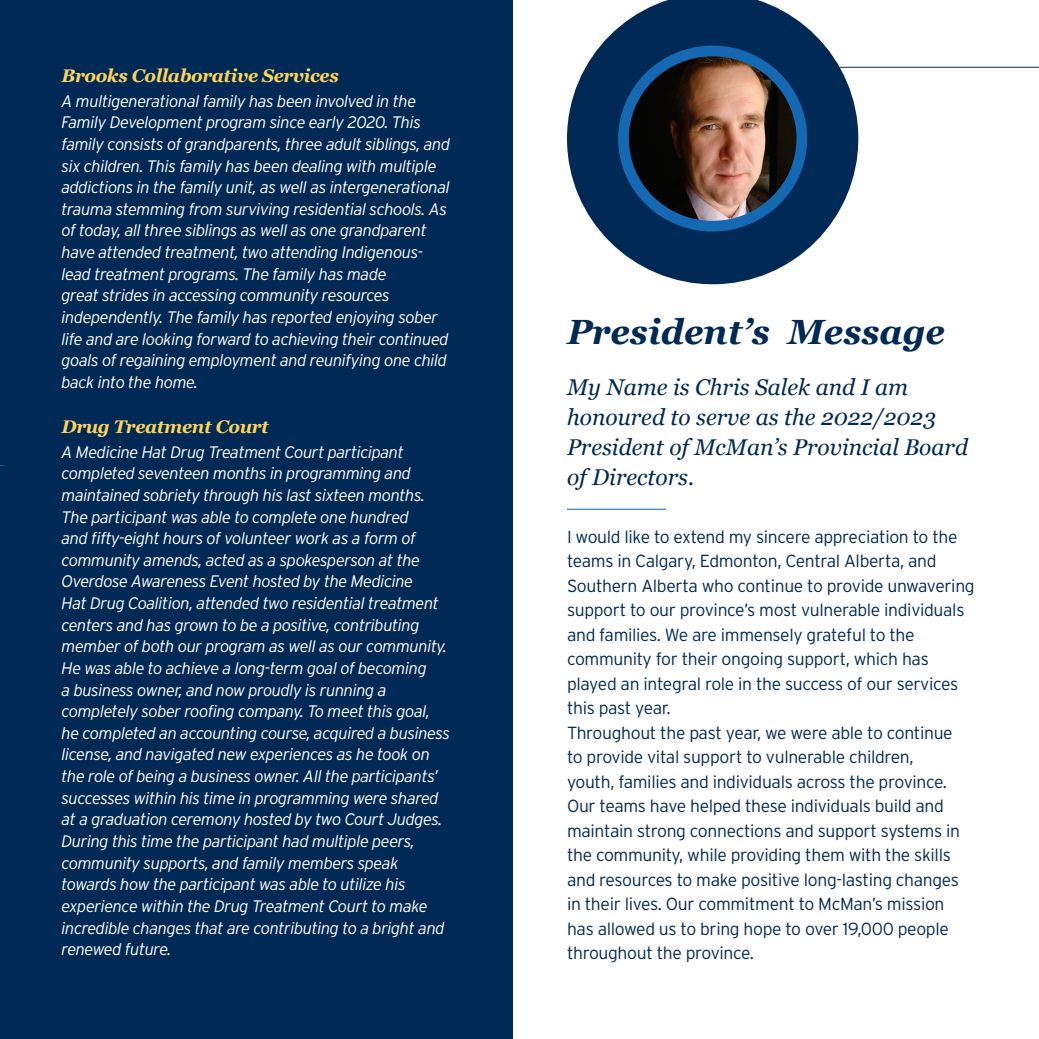
<style>
.page{position:relative;width:1039px;height:1039px;background:#fff}
.page>*{position:absolute;margin:0;border:0;box-sizing:border-box;transform-origin:0 0}
.t1{font:italic 700 35px "Georgia";color:#002a55}
.t2{font:italic 22.75px/29.8px "Georgia";color:#002a55}
.t3{font:italic 700 18.2px "Georgia";letter-spacing:-.02em;color:#fed356}
.t4{font:300 17.5px/24.5px "Interstate";letter-spacing:-.02em;color:#002a55}
.t5{font:italic 300 16.62px/21.5px "Interstate";letter-spacing:-.03em;color:#fff}
</style>
<div class="page">
<svg style="left:567px;top:1px;width:291px;height:283px;fill:#002a55"></svg>
<img style="left:626px;top:51px;width:174px;height:175px">
<div style="left:618px;top:46px;width:189px;height:185px;border:11px solid #1568b2;border-radius:50%"></div>
<div style="left:0;top:1px;width:513px;height:1037px;background:#002a55"></div>
<hr style="left:807px;top:67px;width:231px;height:1px;background:#002a55">
<hr style="left:567px;top:508px;width:99px;height:1px;background:#0168b3">
<p class="t3" style="left:61px;top:65px;width:279px">Brooks Collaborative Services</p>
<p class="t5" style="left:61px;top:91px;width:390px">A multigenerational family has been involved in the Family Development program since early 2020. This family consists of grandparents, three adult siblings, and six children. This family has been dealing with multiple addictions in the family unit, as well as intergenerational trauma stemming from surviving residential schools. As of today, all three siblings as well as one grandparent have attended treatment, two attending Indigenous&shy;lead treatment programs. The family has made<br>great strides in accessing community resources independently. The family has reported enjoying sober life and are looking forward to achieving their continued goals of regaining employment and reunifying one child back into the home.</p>
<p class="t3" style="left:61px;top:416px;width:209px">Drug Treatment Court</p>
<p class="t5" style="left:61px;top:442px;width:390px">A Medicine Hat Drug Treatment Court participant completed seventeen months in programming and maintained sobriety through his last sixteen months.<br>The participant was able to complete one hundred<br>and fifty-eight hours of volunteer work as a form of community amends, acted as a spokesperson at the Overdose Awareness Event hosted by the Medicine<br>Hat Drug Coalition, attended two residential treatment centers and has grown to be a positive, contributing member of both our program as well as our community.<br>He was able to achieve a long-term goal of becoming<br>a business owner, and now proudly is running a completely sober roofing company. To meet this goal, he completed an accounting course, acquired a business license, and navigated new experiences as he took on the role of being a business owner. All the participants’ successes within his time in programming were shared at a graduation ceremony hosted by two Court Judges.<br>During this time the participant had multiple peers, community supports, and family members speak towards how the participant was able to utilize his experience within the Drug Treatment Court to make incredible changes that are contributing to a bright and renewed future.</p>
<h1 class="t1" style="left:567px;top:312px;width:379px">President’s Message</h1>
<h2 class="t2" style="left:567px;top:372px;width:402px">My Name is Chris Salek and I am honoured to serve as the 2022/2023<br>President of McMan’s Provincial Board of Directors.</h2>
<p class="t4" style="left:567px;top:525px;width:409px">I would like to extend my sincere appreciation to the teams in Calgary, Edmonton, Central Alberta, and Southern Alberta who continue to provide unwavering support to our province’s most vulnerable individuals and families. We are immensely grateful to the community for their ongoing support, which has played an integral role in the success of our services this past year.<br>Throughout the past year, we were able to continue<br>to provide vital support to vulnerable children,<br>youth, families and individuals across the province.<br>Our teams have helped these individuals build and maintain strong connections and support systems in the community, while providing them with the skills and resources to make positive long-lasting changes in their lives. Our commitment to McMan’s mission has allowed us to bring hope to over 19,000 people throughout the province.</p>
</div>
